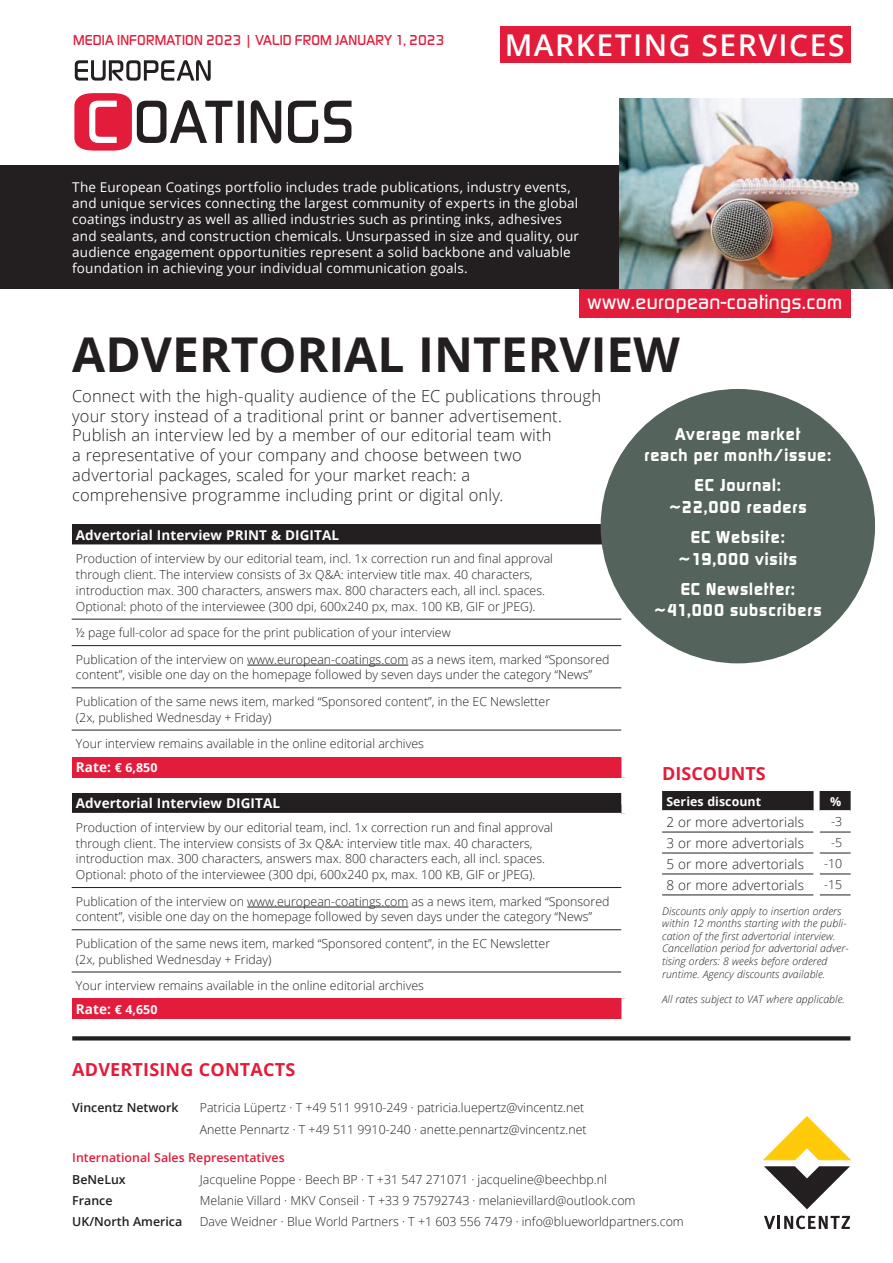
<style>
.page{position:relative;width:893px;height:1263px;background:#fff}
.page>*{position:absolute;margin:0;border:0;box-sizing:border-box;transform-origin:0 0}
.t1{font:700 48px "Open Sans";color:#231f20}
.t2{font:600 30px "Open Sans";letter-spacing:.05em;color:#fff}
.t3{font:500 21px "Digital Sans EF";letter-spacing:.02em;color:#fff}
.t4{font:700 18px/21.6px "Digital Sans EF";letter-spacing:.05em;color:#fff;text-align:center}
.t5{font:700 18px "Open Sans";letter-spacing:.01em;color:#e41c3b}
.t6{font:300 16.5px/19.8px "Open Sans";letter-spacing:.005em;color:#231f20}
.t7{font:500 15px "Digital Sans EF";letter-spacing:.01em;color:#e41c3b}
.t8{font:13.5px/16.2px "Open Sans";letter-spacing:.01em;color:#fff}
.t9{font:300 13.5px "Open Sans";letter-spacing:.005em;color:#231f20}
.t10{font:700 13.5px "Open Sans";letter-spacing:.005em;color:#fff}
.t11{font:300 12.3px/15.8px "Open Sans";color:#231f20}
.t12{font:600 12.3px "Open Sans";color:#231f20}
.t13{font:600 12.3px "Open Sans";color:#e41c3b}
.t14{font:700 12.3px "Open Sans";letter-spacing:.005em;color:#fff}
.t15{font:italic 300 10.5px/12.6px "Open Sans";letter-spacing:.005em;color:#231f20}
.s1{font-size:13.5px}
.s2{font-weight:700;font-size:13.5px;color:#fff}
.s3{font-weight:700;color:#fff}
</style>
<div class="page">
<div style="left:500px;top:27px;width:350px;height:36px;background:#e41c3b"></div>
<div style="left:72px;top:793px;width:552px;height:21px;background:#231f20"></div>
<div style="left:72px;top:998px;width:552px;height:21px;background:#e41c3b"></div>
<hr style="left:72px;top:813px;width:549px;height:2px;background:#fff">
<hr style="left:72px;top:887px;width:549px;height:1px;background:#231f20">
<hr style="left:72px;top:929px;width:549px;height:1px;background:#231f20">
<hr style="left:72px;top:972px;width:549px;height:1px;background:#231f20">
<div style="left:621px;top:793px;width:6px;height:21px;background:#fff"></div>
<div style="left:621px;top:998px;width:6px;height:21px;background:#fff"></div>
<hr style="left:247px;top:907px;width:161px;height:1px;background:#231f20">
<div style="left:0;top:165px;width:893px;height:123px;background:#231f20"></div>
<svg style="left:764px;top:1215px;width:86px;height:14px"></svg>
<svg style="left:764px;top:1166px;width:86px;height:43px"></svg>
<svg style="left:763px;top:1116px;width:88px;height:44px"></svg>
<svg style="left:72px;top:1036px;width:778px;height:4px;background:#322e2f"></svg>
<img style="left:620px;top:99px;width:273px;height:189px">
<svg style="left:75px;top:60px;width:136px;height:21px"></svg>
<svg style="left:74px;top:93px;width:278px;height:58px"></svg>
<div style="left:579px;top:289px;width:271px;height:29px;background:#e41c3b"></div>
<div style="left:662px;top:791px;width:189px;height:19px;background:#231f20"></div>
<hr style="left:662px;top:832px;width:152px;height:1px;background:#231f20">
<hr style="left:820px;top:832px;width:31px;height:1px;background:#231f20">
<hr style="left:662px;top:853px;width:152px;height:1px;background:#231f20">
<hr style="left:820px;top:853px;width:31px;height:1px;background:#231f20">
<hr style="left:662px;top:873px;width:152px;height:1px;background:#231f20">
<hr style="left:820px;top:873px;width:31px;height:1px;background:#231f20">
<hr style="left:662px;top:894px;width:152px;height:1px;background:#231f20">
<hr style="left:820px;top:894px;width:31px;height:1px;background:#231f20">
<div style="left:814px;top:791px;width:6px;height:20px;background:#fff"></div>
<div style="left:72px;top:524px;width:552px;height:21px;background:#231f20"></div>
<div style="left:72px;top:756px;width:552px;height:21px;background:#e41c3b"></div>
<hr style="left:72px;top:544px;width:549px;height:2px;background:#fff">
<hr style="left:72px;top:619px;width:549px;height:1px;background:#231f20">
<hr style="left:72px;top:645px;width:549px;height:1px;background:#231f20">
<hr style="left:72px;top:687px;width:549px;height:1px;background:#231f20">
<hr style="left:72px;top:730px;width:549px;height:1px;background:#231f20">
<div style="left:621px;top:756px;width:6px;height:21px;background:#fff"></div>
<hr style="left:247px;top:665px;width:161px;height:1px;background:#231f20">
<div style="left:601px;top:389px;width:274px;height:274px;background:#54635c;border-radius:50%"></div>
<p class="t7" style="left:73px;top:31px;width:373px">MEDIA INFORMATION 2023 | VALID FROM JANUARY 1, 2023</p>
<h2 class="t2" style="left:505px;top:25px;width:341px">MARKETING SERVICES</h2>
<p class="t8" style="left:72px;top:179px;width:508px">The European Coatings portfolio includes trade publications, industry events, and unique services connecting the largest community of experts in the global coatings industry as well as allied industries such as printing inks, adhesives and sealants, and construction chemicals. Unsurpassed in size and quality, our audience engagement opportunities represent a solid backbone and valuable foundation in achieving your individual communication goals.</p>
<h3 class="t3" style="left:588px;top:289px;width:256px">www.european-coatings.com</h3>
<h1 class="t1" style="left:72px;top:321px;width:609px">ADVERTORIAL INTERVIEW</h1>
<p class="t6" style="left:72px;top:385px;width:530px">Connect with the high-quality audience of the EC publications through your story instead of a traditional print or banner advertisement.<br>Publish an interview led by a member of our editorial team with<br>a representative of your company and choose between two advertorial packages, scaled for your market reach: a<br>comprehensive programme including print or digital only.</p>
<h3 class="t4" style="left:644px;top:423px;width:188px">Average market<br>reach per month/issue:</h3>
<h3 class="t4" style="left:669px;top:474px;width:139px">EC Journal: ~22,000 readers</h3>
<h3 class="t4" style="left:679px;top:526px;width:120px">EC Website: ~19,000 visits</h3>
<h3 class="t4" style="left:654px;top:578px;width:169px">EC Newsletter: ~41,000 subscribers</h3>
<p class="t10" style="left:76px;top:526px;width:265px">Advertorial Interview PRINT &amp; DIGITAL</p>
<p class="t11" style="left:76px;top:551px;width:479px">Production of interview by our editorial team, incl. 1x correction run and final approval through client. The interview consists of 3x Q&amp;A: interview title max. 40 characters, introduction max. 300 characters, answers max. 800 characters each, all incl. spaces.<br>Optional: photo of the interviewee (300 dpi, 600x240 px, max. 100 KB, GIF or JPEG).</p>
<p class="t11" style="left:76px;top:619px;width:535px;line-height:26.4px">½ page full-color ad space for the print publication of your interview<br>Publication of the interview on www.european-coatings.com as a news item, marked “Sponsored</p>
<p class="t11" style="left:76px;top:661px;width:518px;line-height:26.5px">content”, visible one day on the homepage followed by seven days under the category “News”<br>Publication of the same news item, marked “Sponsored content”, in the EC Newsletter</p>
<p class="t11" style="left:76px;top:703px;width:350px;line-height:26.5px">(2x, published Wednesday + Friday)<br>Your interview remains available in the online editorial archives</p>
<p class="t14" style="left:76px;top:759px;width:83px"><span class="s1">Rate:</span> € 6,850</p>
<h3 class="t5" style="left:662px;top:761px;width:105px">DISCOUNTS</h3>
<p class="t14" style="left:666px;top:793px;width:96px">Series discount</p>
<p class="t14" style="left:830px;top:793px;width:13px">%</p>
<p class="t9" style="left:666px;top:812px;width:139px">2 or more advertorials</p>
<p class="t11" style="left:831px;top:814px;width:13px">-3</p>
<p class="t9" style="left:666px;top:833px;width:139px">3 or more advertorials</p>
<p class="t11" style="left:831px;top:834px;width:13px">-5</p>
<p class="t9" style="left:666px;top:854px;width:139px">5 or more advertorials</p>
<p class="t11" style="left:824px;top:855px;width:20px">-10</p>
<p class="t9" style="left:666px;top:875px;width:139px">8 or more advertorials</p>
<p class="t11" style="left:824px;top:876px;width:20px">-15</p>
<p class="t15" style="left:662px;top:904px;width:188px">Discounts only apply to insertion orders within 12 months starting with the publi&shy;cation of the first advertorial interview.<br>Cancellation period for advertorial adver&shy;tising orders: 8 weeks before ordered runtime. Agency discounts available.</p>
<p class="t15" style="left:662px;top:992px;width:184px">All rates subject to VAT where applicable.</p>
<p class="t10" style="left:76px;top:794px;width:206px">Advertorial Interview DIGITAL</p>
<p class="t11" style="left:76px;top:819px;width:479px">Production of interview by our editorial team, incl. 1x correction run and final approval through client. The interview consists of 3x Q&amp;A: interview title max. 40 characters, introduction max. 300 characters, answers max. 800 characters each, all incl. spaces.<br>Optional: photo of the interviewee (300 dpi, 600x240 px, max. 100 KB, GIF or JPEG).</p>
<p class="t11" style="left:76px;top:893px;width:535px">Publication of the interview on www.european-coatings.com as a news item, marked “Sponsored content”, visible one day on the homepage followed by seven days under the category “News”</p>
<p class="t11" style="left:76px;top:935px;width:476px">Publication of the same news item, marked “Sponsored content”, in the EC Newsletter (2x, published Wednesday + Friday)</p>
<p class="t11" style="left:76px;top:973px;width:350px;line-height:24.2px">Your interview remains available in the online editorial archives<br><span class="s2">Rate:</span> <span class="s3">€ 4,650</span></p>
<h3 class="t5" style="left:72px;top:1056px;width:224px">ADVERTISING CONTACTS</h3>
<p class="t12" style="left:72px;top:1099px;width:108px">Vincentz Network</p>
<p class="t11" style="left:200px;top:1097px;width:388px;line-height:21.5px">Patricia Lüpertz · T +49 511 9910-249 · patricia.luepertz@vincentz.net<br>Anette Pennartz · T +49 511 9910-240 · anette.pennartz@vincentz.net</p>
<p class="t13" style="left:72px;top:1149px;width:214px">International Sales Representatives</p>
<p class="t12" style="left:72px;top:1170px;width:55px">BeNeLux</p>
<p class="t11" style="left:200px;top:1171px;width:408px">Jacqueline Poppe · Beech BP · T +31 547 271071 · jacqueline@beechbp.nl</p>
<p class="t12" style="left:72px;top:1192px;width:42px">France</p>
<p class="t11" style="left:200px;top:1192px;width:437px">Melanie Villard · MKV Conseil · T +33 9 75792743 · melanievillard@outlook.com</p>
<p class="t12" style="left:72px;top:1213px;width:111px">UK/North America</p>
<p class="t11" style="left:200px;top:1214px;width:485px">Dave Weidner · Blue World Partners · T +1 603 556 7479 · info@blueworldpartners.com</p>
</div>
